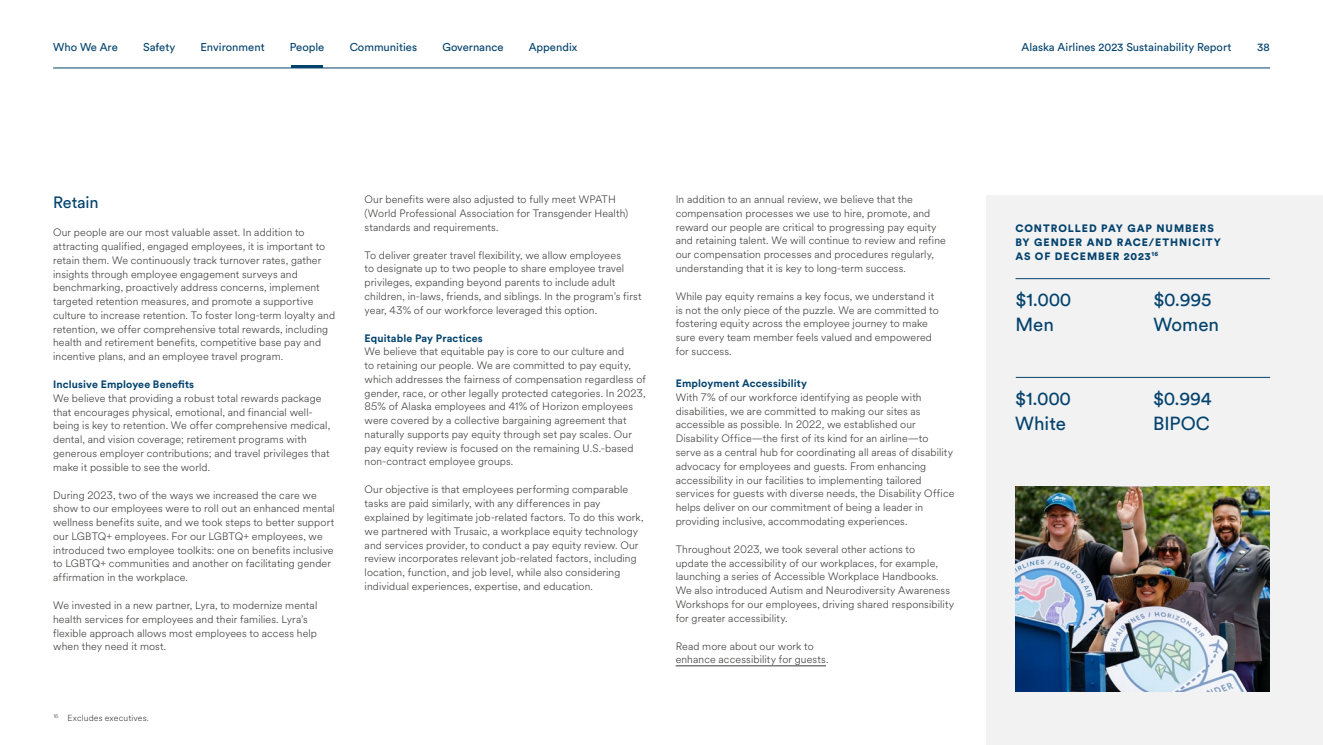
<style>
.page{position:relative;width:1323px;height:745px;background:#fff}
.page>*{position:absolute;margin:0;border:0;box-sizing:border-box;transform-origin:0 0}
.t1{font:18.75px/25px "Circular Std";color:#02426d}
.t2{font:16.25px "Circular Std";letter-spacing:-.01em;color:#02426d}
.t3{font:11.25px "Circular Std";color:#02426d}
.t4{font:300 10.62px/13.8px "Circular Spotify Text";letter-spacing:.01em;color:#3c3c3b}
.t5{font:700 10.62px "Circular Std";letter-spacing:.015em;color:#02426d}
.t6{font:900 10.62px/13.8px "Circular Std";letter-spacing:.09em;color:#02426d}
.t7{font:300 8.75px "Circular Spotify Text";letter-spacing:.015em;color:#3c3c3b}
</style>
<div class="page">
<div style="left:987px;top:195px;width:336px;height:549px;background:#f2f2f2"></div>
<hr style="left:676px;top:665px;width:150px;height:1px;background:#3c3c3b">
<img style="left:1015px;top:486px;width:255px;height:205px">
<hr style="left:1016px;top:377px;width:254px;height:1px;background:#02426d">
<hr style="left:1015px;top:278px;width:255px;height:1px;background:#02426d">
<hr style="left:53px;top:68px;width:1217px;height:1px;background:#02426d">
<hr style="left:291px;top:65px;width:31px;height:3px;background:#02426d">
<p class="t3" style="left:53px;top:40px;width:66px">Who We Are</p>
<p class="t3" style="left:143px;top:40px;width:34px">Safety</p>
<p class="t3" style="left:201px;top:40px;width:66px">Environment</p>
<p class="t3" style="left:290px;top:40px;width:36px">People</p>
<p class="t3" style="left:350px;top:40px;width:69px">Communities</p>
<p class="t3" style="left:442px;top:40px;width:63px">Governance</p>
<p class="t3" style="left:529px;top:40px;width:50px">Appendix</p>
<p class="t3" style="left:1021px;top:40px;width:211px">Alaska Airlines 2023 Sustainability Report</p>
<p class="t3" style="left:1257px;top:40px;width:14px">38</p>
<h2 class="t2" style="left:53px;top:192px;width:47px">Retain</h2>
<p class="t4" style="left:53px;top:226px;width:284px">Our people are our most valuable asset. In addition to attracting qualified, engaged employees, it is important to retain them. We continuously track turnover rates, gather insights through employee engagement surveys and benchmarking, proactively address concerns, implement targeted retention measures, and promote a supportive culture to increase retention. To foster long-term loyalty and retention, we offer comprehensive total rewards, including health and retirement benefits, competitive base pay and incentive plans, and an employee travel program.</p>
<p class="t5" style="left:53px;top:377px;width:142px">Inclusive Employee Benefits</p>
<p class="t4" style="left:53px;top:391px;width:279px">We believe that providing a robust total rewards package that encourages physical, emotional, and financial well&shy;being is key to retention. We offer comprehensive medical, dental, and vision coverage; retirement programs with generous employer contributions; and travel privileges that make it possible to see the world.</p>
<p class="t4" style="left:53px;top:488px;width:283px">During 2023, two of the ways we increased the care we show to our employees were to roll out an enhanced mental wellness benefits suite, and we took steps to better support our LGBTQ+ employees. For our LGBTQ+ employees, we introduced two employee toolkits: one on benefits inclusive to LGBTQ+ communities and another on facilitating gender affirmation in the workplace.</p>
<p class="t4" style="left:53px;top:598px;width:266px">We invested in a new partner, Lyra, to modernize mental health services for employees and their families. Lyra’s flexible approach allows most employees to access help when they need it most.</p>
<p class="t7" style="left:53px;top:711px;width:97px"><sup>16</sup> Excludes executives.</p>
<p class="t4" style="left:365px;top:192px;width:265px">Our benefits were also adjusted to fully meet WPATH (World Professional Association for Transgender Health) standards and requirements.</p>
<p class="t4" style="left:365px;top:248px;width:278px">To deliver greater travel flexibility, we allow employees<br>to designate up to two people to share employee travel privileges, expanding beyond parents to include adult children, in-laws, friends, and siblings. In the program’s first year, 43% of our workforce leveraged this option.</p>
<p class="t5" style="left:365px;top:331px;width:120px">Equitable Pay Practices</p>
<p class="t4" style="left:365px;top:345px;width:283px">We believe that equitable pay is core to our culture and<br>to retaining our people. We are committed to pay equity, which addresses the fairness of compensation regardless of gender, race, or other legally protected categories. In 2023, 85% of Alaska employees and 41% of Horizon employees were covered by a collective bargaining agreement that naturally supports pay equity through set pay scales. Our pay equity review is focused on the remaining U.S.-based non-contract employee groups.</p>
<p class="t4" style="left:365px;top:482px;width:281px">Our objective is that employees performing comparable tasks are paid similarly, with any differences in pay explained by legitimate job-related factors. To do this work, we partnered with Trusaic, a workplace equity technology and services provider, to conduct a pay equity review. Our review incorporates relevant job-related factors, including location, function, and job level, while also considering individual experiences, expertise, and education.</p>
<p class="t4" style="left:676px;top:192px;width:272px">In addition to an annual review, we believe that the compensation processes we use to hire, promote, and reward our people are critical to progressing pay equity and retaining talent. We will continue to review and refine our compensation processes and procedures regularly, understanding that it is key to long-term success.</p>
<p class="t4" style="left:676px;top:289px;width:265px">While pay equity remains a key focus, we understand it is not the only piece of the puzzle. We are committed to fostering equity across the employee journey to make sure every team member feels valued and empowered for success.</p>
<p class="t5" style="left:676px;top:376px;width:133px">Employment Accessibility</p>
<p class="t4" style="left:676px;top:390px;width:280px">With 7% of our workforce identifying as people with disabilities, we are committed to making our sites as accessible as possible. In 2022, we established our Disability Office—the first of its kind for an airline—to serve as a central hub for coordinating all areas of disability advocacy for employees and guests. From enhancing accessibility in our facilities to implementing tailored services for guests with diverse needs, the Disability Office helps deliver on our commitment of being a leader in providing inclusive, accommodating experiences.</p>
<p class="t4" style="left:676px;top:542px;width:280px">Throughout 2023, we took several other actions to<br>update the accessibility of our workplaces, for example, launching a series of Accessible Workplace Handbooks.<br>We also introduced Autism and Neurodiversity Awareness Workshops for our employees, driving shared responsibility for greater accessibility.</p>
<p class="t4" style="left:676px;top:638px;width:154px">Read more about our work to enhance accessibility for guests.</p>
<p class="t6" style="left:1015px;top:221px;width:207px">CONTROLLED PAY GAP NUMBERS<br>BY GENDER AND RACE/ETHNICITY<br>AS OF DECEMBER 2023<sup>16</sup></p>
<h1 class="t1" style="left:1015px;top:286px;width:57px">$1.000<br>Men</h1>
<h1 class="t1" style="left:1015px;top:385px;width:57px">$1.000<br>White</h1>
<h1 class="t1" style="left:1153px;top:286px;width:67px">$0.995<br>Women</h1>
<h1 class="t1" style="left:1153px;top:385px;width:60px">$0.994<br>BIPOC</h1>
</div>
